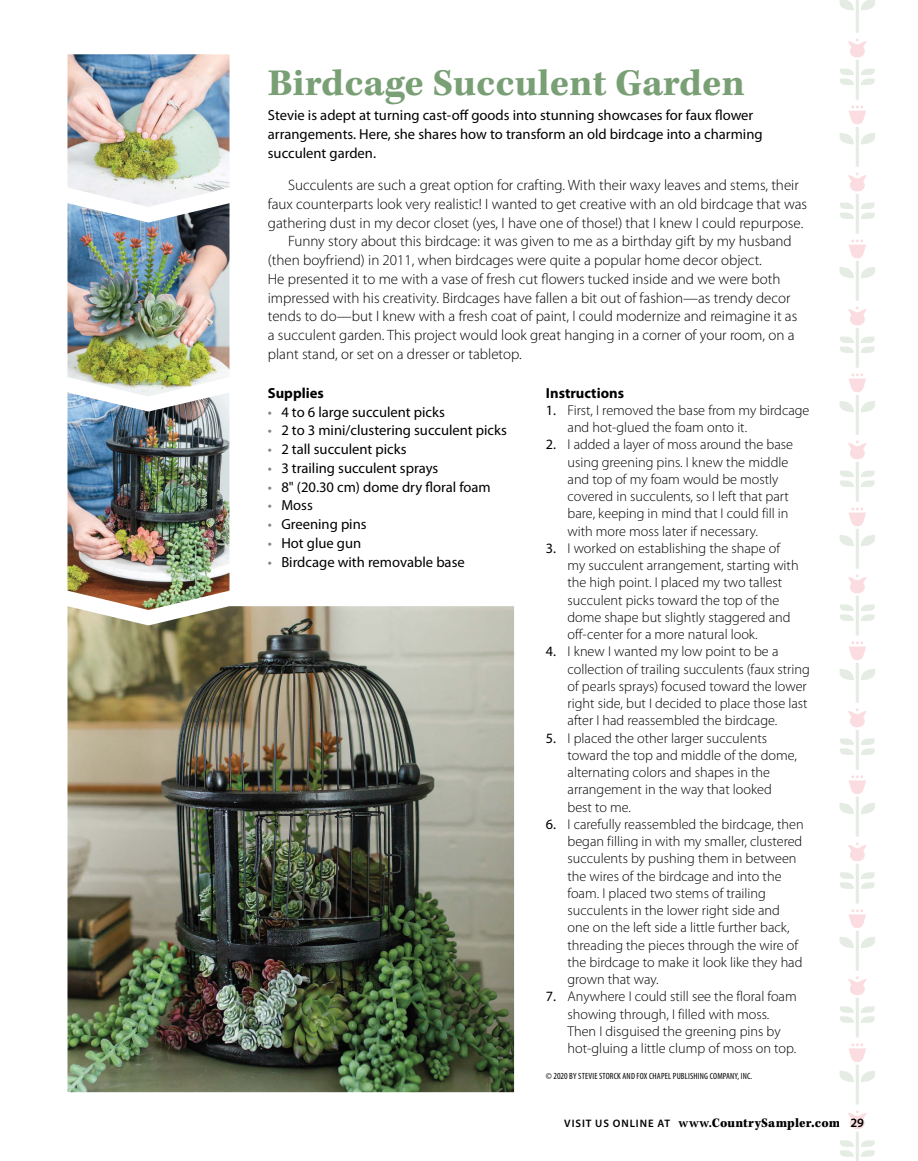
<style>
.page{position:relative;width:918px;height:1161px;background:#fff}
.page>*{position:absolute;margin:0;border:0;box-sizing:border-box;transform-origin:0 0}
.article_title{font:39px "Kepler Std Bold Capt";color:#799f75}
.sidebar_text{font:300 15px/18.8px "Myriad Pro";color:#000}
.Sidebar_Romance{font:14.7px/18.8px "Myriad Pro";color:#000}
.heading_paragraph_1{font:700 14.7px "Myriad Pro";color:#000}
.instructions_text{font:300 14.25px/17.2px "Myriad Pro";color:#000}
.t1{font:13.5px "Kepler Std Black Scn Capt";letter-spacing:.01em;color:#000}
.Photo_Credit_Line{font:condensed 9px "Myriad Pro";letter-spacing:.02em;color:#000}
.s1{color:#828386}
.s2{font-weight:400}
.s3{font-size:9.3px}
.s4{font-family:"Myriad Pro";font-weight:600;font-size:10.8px}
.s5{font-family:"Kepler Std";font-weight:600}
.s6{font-family:"Myriad Pro";font-weight:600;font-size:12.75px}
</style>
<div class="page">
<img style="left:68px;top:606px;width:446px;height:486px">
<img style="left:68px;top:207px;width:162px;height:186px">
<img style="left:68px;top:54px;width:162px;height:153px">
<img style="left:68px;top:393px;width:162px;height:217px">
<svg style="left:840px;top:0;width:35px;height:33px"></svg>
<svg style="left:840px;top:106px;width:35px;height:61px"></svg>
<svg style="left:840px;top:39px;width:35px;height:61px"></svg>
<svg style="left:840px;top:173px;width:35px;height:61px"></svg>
<svg style="left:840px;top:240px;width:35px;height:921px"></svg>
<p class="article_title" style="left:268px;top:61px;width:479px">Birdcage Succulent Garden</p>
<p class="Sidebar_Romance" style="left:268px;top:106px;width:496px">Stevie is adept at turning cast-off goods into stunning showcases for faux flower arrangements. Here, she shares how to transform an old birdcage into a charming succulent garden.</p>
<p class="sidebar_text" style="left:268px;top:176px;width:541px;text-indent:20px">Succulents are such a great option for crafting. With their waxy leaves and stems, their faux counterparts look very realistic! I wanted to get creative with an old birdcage that was gathering dust in my decor closet (yes, I have one of those!) that I knew I could repurpose.</p>
<p class="sidebar_text" style="left:268px;top:232px;width:531px;text-indent:20px">Funny story about this birdcage: it was given to me as a birthday gift by my husband (then boyfriend) in 2011, when birdcages were quite a popular home decor object.<br>He presented it to me with a vase of fresh cut flowers tucked inside and we were both impressed with his creativity. Birdcages have fallen a bit out of fashion—as trendy decor tends to do—but I knew with a fresh coat of paint, I could modernize and reimagine it as a succulent garden. This project would look great hanging in a corner of your room, on a plant stand, or set on a dresser or tabletop.</p>
<p class="heading_paragraph_1" style="left:268px;top:383px;width:58px">Supplies</p>
<p class="Sidebar_Romance" style="left:268px;top:402px;width:179px"><span class="s1">•</span> 4 to 6 large succulent picks</p>
<p class="Sidebar_Romance" style="left:268px;top:421px;width:241px"><span class="s1">•</span> 2 to 3 mini/clustering succulent picks</p>
<p class="Sidebar_Romance" style="left:268px;top:440px;width:140px"><span class="s1">•</span> 2 tall succulent picks</p>
<p class="Sidebar_Romance" style="left:268px;top:458px;width:172px"><span class="s1">•</span> 3 trailing succulent sprays</p>
<p class="Sidebar_Romance" style="left:268px;top:477px;width:224px"><span class="s1">•</span> 8" (20.30 cm) dome dry floral foam</p>
<p class="Sidebar_Romance" style="left:268px;top:496px;width:46px"><span class="s1">•</span> Moss</p>
<p class="Sidebar_Romance" style="left:268px;top:515px;width:100px"><span class="s1">•</span> Greening pins</p>
<p class="Sidebar_Romance" style="left:268px;top:533px;width:95px"><span class="s1">•</span> Hot glue gun</p>
<p class="Sidebar_Romance" style="left:268px;top:552px;width:198px"><span class="s1">•</span> Birdcage with removable base</p>
<p class="heading_paragraph_1" style="left:546px;top:383px;width:80px">Instructions</p>
<p class="instructions_text" style="left:568px;top:401px;width:244px;text-indent:-22px"><span class="s2">1.</span> First, I removed the base from my birdcage and hot-glued the foam onto it.</p>
<p class="instructions_text" style="left:568px;top:436px;width:227px;text-indent:-22px"><span class="s2">2.</span> I added a layer of moss around the base using greening pins. I knew the middle and top of my foam would be mostly covered in succulents, so I left that part bare, keeping in mind that I could fill in with more moss later if necessary.</p>
<p class="instructions_text" style="left:568px;top:539px;width:233px;text-indent:-22px"><span class="s2">3.</span> I worked on establishing the shape of my succulent arrangement, starting with the high point. I placed my two tallest succulent picks toward the top of the dome shape but slightly staggered and off-center for a more natural look.</p>
<p class="instructions_text" style="left:568px;top:643px;width:244px;text-indent:-22px"><span class="s2">4.</span> I knew I wanted my low point to be a collection of trailing succulents (faux string of pearls sprays) focused toward the lower right side, but I decided to place those last after I had reassembled the birdcage.</p>
<p class="instructions_text" style="left:568px;top:729px;width:231px;text-indent:-22px"><span class="s2">5.</span> I placed the other larger succulents toward the top and middle of the dome, alternating colors and shapes in the arrangement in the way that looked best to me.</p>
<p class="instructions_text" style="left:568px;top:815px;width:238px;text-indent:-22px"><span class="s2">6.</span> I carefully reassembled the birdcage, then began filling in with my smaller, clustered succulents by pushing them in between the wires of the birdcage and into the foam. I placed two stems of trailing succulents in the lower right side and one on the left side a little further back, threading the pieces through the wire of the birdcage to make it look like they had grown that way.</p>
<p class="instructions_text" style="left:568px;top:988px;width:231px;text-indent:-22px"><span class="s2">7.</span> Anywhere I could still see the floral foam showing through, I filled with moss.<br>Then I disguised the greening pins by hot-gluing a little clump of moss on top.</p>
<p class="Photo_Credit_Line" style="left:546px;top:1070px;width:208px">© <span class="s3">2020</span> BY STEVIE STORCK AND FOX CHAPEL PUBLISHING COMPANY, INC.</p>
<p class="t1" style="left:564px;top:1115px;width:301px"><span class="s4">VISIT US ONLINE AT</span> <span class="s5">www.</span>CountrySampler.com <span class="s6">29</span></p>
</div>
